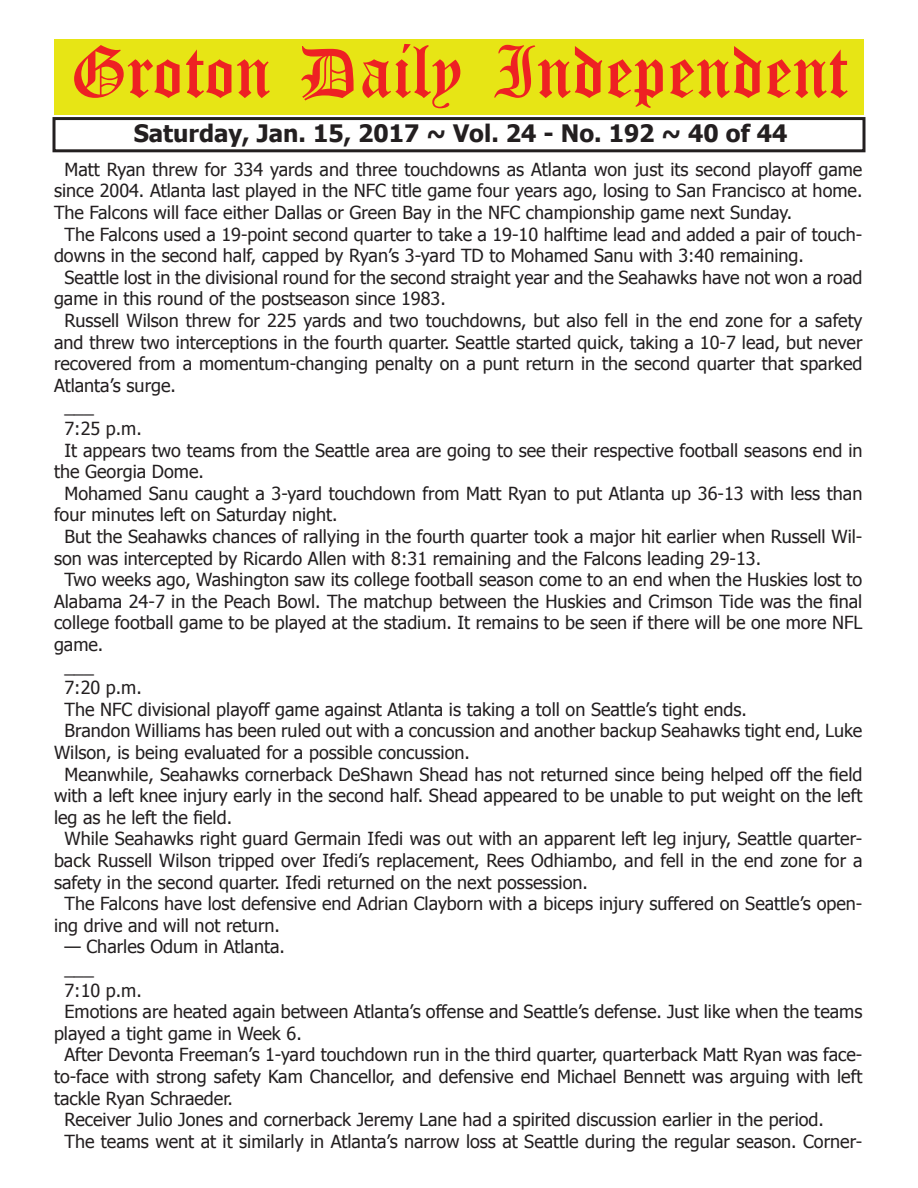
<style>
.page{position:relative;width:918px;height:1188px;background:#fff}
.page>*{position:absolute;margin:0;border:0;box-sizing:border-box;transform-origin:0 0}
.t1{font:54px "Old English Five";color:#ee2123}
.t2{font:700 24px "Tahoma";color:#231f20}
.t3{font:18px "Tahoma";color:#231f20}
</style>
<div class="page">
<div style="left:52px;top:117px;width:814px;height:35px;border:3px solid #231f20"></div>
<div style="left:54px;top:40px;width:810px;height:75px;background:#e7e515"></div>
<h1 class="t1" style="left:70px;top:47px;width:779px">Groton Daily Independent</h1>
<h2 class="t2" style="left:134px;top:116px;width:655px">Saturday, Jan. 15, 2017 ~ Vol. 24 - No. 192 ~ 40 of 44</h2>
<p class="t3" style="left:64px;top:157px;width:799px">Matt Ryan threw for 334 yards and three touchdowns as Atlanta won just its second playoff game</p>
<p class="t3" style="left:54px;top:179px;width:810px">since 2004. Atlanta last played in the NFC title game four years ago, losing to San Francisco at home.</p>
<p class="t3" style="left:54px;top:200px;width:740px">The Falcons will face either Dallas or Green Bay in the NFC championship game next Sunday.</p>
<p class="t3" style="left:64px;top:222px;width:800px">The Falcons used a 19-point second quarter to take a 19-10 halftime lead and added a pair of touch-</p>
<p class="t3" style="left:54px;top:244px;width:752px">downs in the second half, capped by Ryan’s 3-yard TD to Mohamed Sanu with 3:40 remaining.</p>
<p class="t3" style="left:64px;top:265px;width:799px">Seattle lost in the divisional round for the second straight year and the Seahawks have not won a road</p>
<p class="t3" style="left:54px;top:287px;width:393px">game in this round of the postseason since 1983.</p>
<p class="t3" style="left:64px;top:308px;width:800px">Russell Wilson threw for 225 yards and two touchdowns, but also fell in the end zone for a safety</p>
<p class="t3" style="left:54px;top:330px;width:810px">and threw two interceptions in the fourth quarter. Seattle started quick, taking a 10-7 lead, but never</p>
<p class="t3" style="left:54px;top:352px;width:810px">recovered from a momentum-changing penalty on a punt return in the second quarter that sparked</p>
<p class="t3" style="left:54px;top:373px;width:123px">Atlanta’s surge.</p>
<p class="t3" style="left:64px;top:395px;width:31px">___</p>
<p class="t3" style="left:64px;top:416px;width:79px">7:25 p.m.</p>
<p class="t3" style="left:64px;top:438px;width:800px">It appears two teams from the Seattle area are going to see their respective football seasons end in</p>
<p class="t3" style="left:54px;top:460px;width:151px">the Georgia Dome.</p>
<p class="t3" style="left:64px;top:481px;width:799px">Mohamed Sanu caught a 3-yard touchdown from Matt Ryan to put Atlanta up 36-13 with less than</p>
<p class="t3" style="left:54px;top:503px;width:285px">four minutes left on Saturday night.</p>
<p class="t3" style="left:64px;top:524px;width:799px">But the Seahawks chances of rallying in the fourth quarter took a major hit earlier when Russell Wil-</p>
<p class="t3" style="left:54px;top:546px;width:709px">son was intercepted by Ricardo Allen with 8:31 remaining and the Falcons leading 29-13.</p>
<p class="t3" style="left:64px;top:568px;width:799px">Two weeks ago, Washington saw its college football season come to an end when the Huskies lost to</p>
<p class="t3" style="left:54px;top:589px;width:810px">Alabama 24-7 in the Peach Bowl. The matchup between the Huskies and Crimson Tide was the final</p>
<p class="t3" style="left:54px;top:611px;width:810px">college football game to be played at the stadium. It remains to be seen if there will be one more NFL</p>
<p class="t3" style="left:54px;top:632px;width:51px">game.</p>
<p class="t3" style="left:64px;top:654px;width:31px">___</p>
<p class="t3" style="left:64px;top:676px;width:79px">7:20 p.m.</p>
<p class="t3" style="left:64px;top:697px;width:684px">The NFC divisional playoff game against Atlanta is taking a toll on Seattle’s tight ends.</p>
<p class="t3" style="left:64px;top:719px;width:799px">Brandon Williams has been ruled out with a concussion and another backup Seahawks tight end, Luke</p>
<p class="t3" style="left:54px;top:740px;width:418px">Wilson, is being evaluated for a possible concussion.</p>
<p class="t3" style="left:64px;top:762px;width:799px">Meanwhile, Seahawks cornerback DeShawn Shead has not returned since being helped off the field</p>
<p class="t3" style="left:54px;top:784px;width:810px">with a left knee injury early in the second half. Shead appeared to be unable to put weight on the left</p>
<p class="t3" style="left:54px;top:805px;width:180px">leg as he left the field.</p>
<p class="t3" style="left:64px;top:827px;width:799px">While Seahawks right guard Germain Ifedi was out with an apparent left leg injury, Seattle quarter-</p>
<p class="t3" style="left:54px;top:848px;width:810px">back Russell Wilson tripped over Ifedi’s replacement, Rees Odhiambo, and fell in the end zone for a</p>
<p class="t3" style="left:54px;top:870px;width:535px">safety in the second quarter. Ifedi returned on the next possession.</p>
<p class="t3" style="left:64px;top:892px;width:800px">The Falcons have lost defensive end Adrian Clayborn with a biceps injury suffered on Seattle’s open-</p>
<p class="t3" style="left:54px;top:913px;width:227px">ing drive and will not return.</p>
<p class="t3" style="left:64px;top:935px;width:222px">— Charles Odum in Atlanta.</p>
<p class="t3" style="left:64px;top:956px;width:31px">___</p>
<p class="t3" style="left:64px;top:978px;width:79px">7:10 p.m.</p>
<p class="t3" style="left:64px;top:1000px;width:799px">Emotions are heated again between Atlanta’s offense and Seattle’s defense. Just like when the teams</p>
<p class="t3" style="left:54px;top:1021px;width:249px">played a tight game in Week 6.</p>
<p class="t3" style="left:64px;top:1043px;width:799px">After Devonta Freeman’s 1-yard touchdown run in the third quarter, quarterback Matt Ryan was face-</p>
<p class="t3" style="left:54px;top:1064px;width:810px">to-face with strong safety Kam Chancellor, and defensive end Michael Bennett was arguing with left</p>
<p class="t3" style="left:54px;top:1086px;width:180px">tackle Ryan Schraeder.</p>
<p class="t3" style="left:64px;top:1108px;width:761px">Receiver Julio Jones and cornerback Jeremy Lane had a spirited discussion earlier in the period.</p>
<p class="t3" style="left:64px;top:1129px;width:799px">The teams went at it similarly in Atlanta’s narrow loss at Seattle during the regular season. Corner-</p>
</div>
